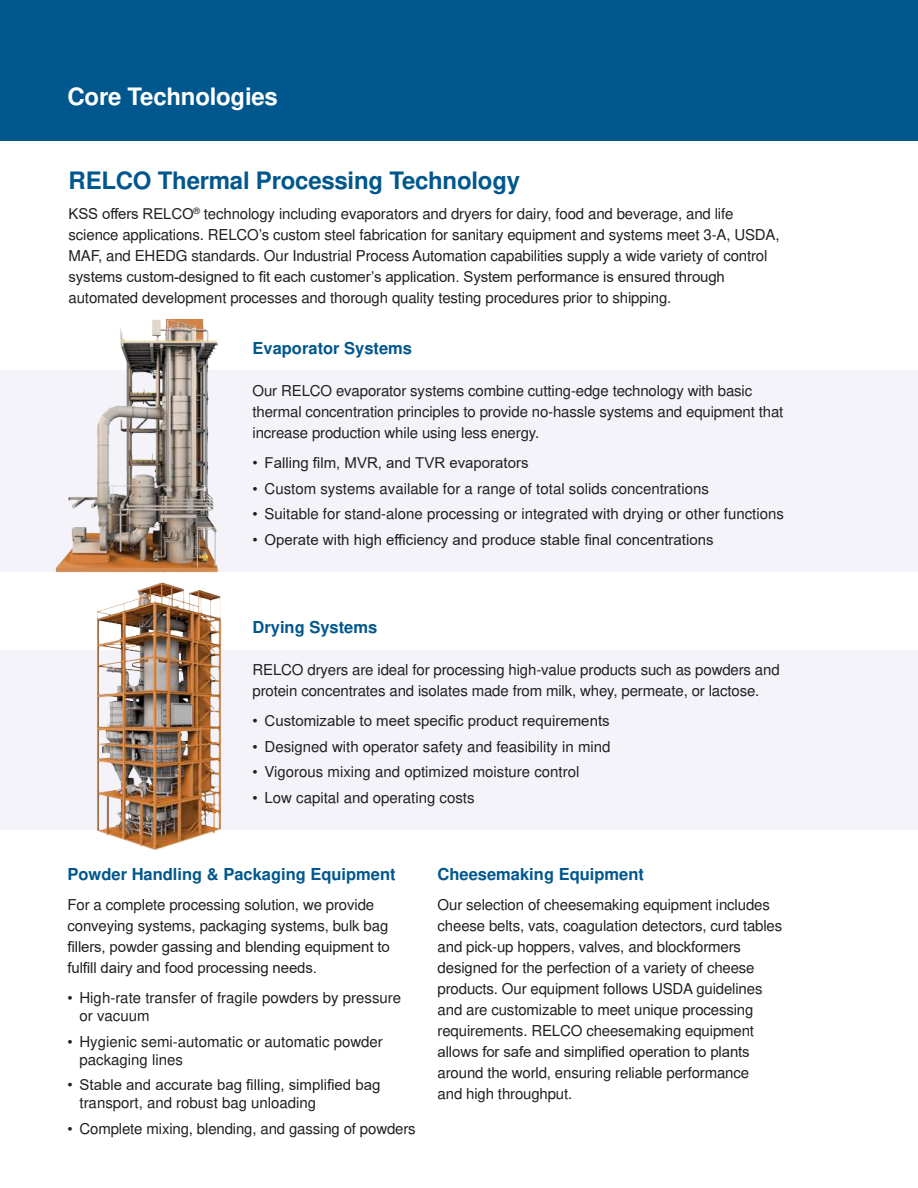
<style>
.page{position:relative;width:918px;height:1188px;background:#fff}
.page>*{position:absolute;margin:0;border:0;box-sizing:border-box;transform-origin:0 0}
.t1{font:700 24px "Arial";letter-spacing:-.01em;color:#00578d}
.t2{font:700 24px "Arial";letter-spacing:-.01em;color:#fff}
.t3{font:700 16.5px "Arial";color:#00578d}
.t4{font:15px/21px "Arial";letter-spacing:-.01em;color:#221f1f}
</style>
<div class="page">
<div style="left:0;top:0;width:918px;height:141px;background:#00578d"></div>
<div style="left:0;top:371px;width:918px;height:201px;background:#f4f3f9"></div>
<div style="left:0;top:650px;width:918px;height:180px;background:#f4f3f9"></div>
<img style="left:97px;top:582px;width:125px;height:269px">
<img style="left:56px;top:319px;width:163px;height:254px">
<h1 class="t2" style="left:68px;top:87px;width:212px">Core Technologies</h1>
<h1 class="t1" style="left:69px;top:171px;width:453px">RELCO Thermal Processing Technology</h1>
<p class="t4" style="left:69px;top:203px;width:713px">KSS o昀昀ers RELCO<sup>®</sup> technology including evaporators and dryers for dairy, food and beverage, and life science applications. RELCO’s custom steel fabrication for sanitary equipment and systems meet 3-A, USDA, MAF, and EHEDG standards. Our Industrial Process Automation capabilities supply a wide variety of control systems custom-designed to 昀椀t each customer’s application. System performance is ensured through automated development processes and thorough quality testing procedures prior to shipping.</p>
<p class="t3" style="left:253px;top:342px;width:161px">Evaporator Systems</p>
<p class="t4" style="left:253px;top:382px;width:532px">Our RELCO evaporator systems combine cutting-edge technology with basic thermal concentration principles to provide no-hassle systems and equipment that increase production while using less energy.</p>
<p class="t4" style="left:253px;top:452px;width:277px">• Falling 昀椀lm, MVR, and TVR evaporators</p>
<p class="t4" style="left:253px;top:479px;width:458px">• Custom systems available for a range of total solids concentrations</p>
<p class="t4" style="left:253px;top:505px;width:533px">• Suitable for stand-alone processing or integrated with drying or other functions</p>
<p class="t4" style="left:253px;top:529px;width:463px">• Operate with high e昀케ciency and produce stable 昀椀nal concentrations</p>
<p class="t3" style="left:253px;top:621px;width:126px">Drying Systems</p>
<p class="t4" style="left:253px;top:661px;width:529px">RELCO dryers are ideal for processing high-value products such as powders and protein concentrates and isolates made from milk, whey, permeate, or lactose.</p>
<p class="t4" style="left:253px;top:710px;width:359px">• Customizable to meet speci昀椀c product requirements</p>
<p class="t4" style="left:253px;top:737px;width:359px">• Designed with operator safety and feasibility in mind</p>
<p class="t4" style="left:253px;top:763px;width:328px">• Vigorous mixing and optimized moisture control</p>
<p class="t4" style="left:253px;top:788px;width:224px">• Low capital and operating costs</p>
<p class="t3" style="left:68px;top:868px;width:330px">Powder Handling &amp; Packaging Equipment</p>
<p class="t4" style="left:68px;top:896px;width:324px">For a complete processing solution, we provide conveying systems, packaging systems, bulk bag昀椀llers, powder gassing and blending equipment to ful昀椀ll dairy and food processing needs.</p>
<p class="t4" style="left:80px;top:990px;width:323px;line-height:18px;text-indent:-12px">• High-rate transfer of fragile powders by pressure or vacuum</p>
<p class="t4" style="left:80px;top:1034px;width:305px;line-height:18px;text-indent:-12px">• Hygienic semi-automatic or automatic powder packaging lines</p>
<p class="t4" style="left:80px;top:1076px;width:302px;line-height:18px;text-indent:-12px">• Stable and accurate bag 昀椀lling, simpli昀椀ed bag transport, and robust bag unloading</p>
<p class="t4" style="left:68px;top:1119px;width:350px">• Complete mixing, blending, and gassing of powders</p>
<p class="t3" style="left:438px;top:868px;width:208px">Cheesemaking Equipment</p>
<p class="t4" style="left:438px;top:896px;width:346px">Our selection of cheesemaking equipment includes cheese belts, vats, coagulation detectors, curd tables and pick-up hoppers, valves, and blockformers designed for the perfection of a variety of cheese products. Our equipment follows USDA guidelines and are customizable to meet unique processing requirements. RELCO cheesemaking equipment allows for safe and simpli昀椀ed operation to plants around the world, ensuring reliable performance<br>and high throughput.</p>
</div>
